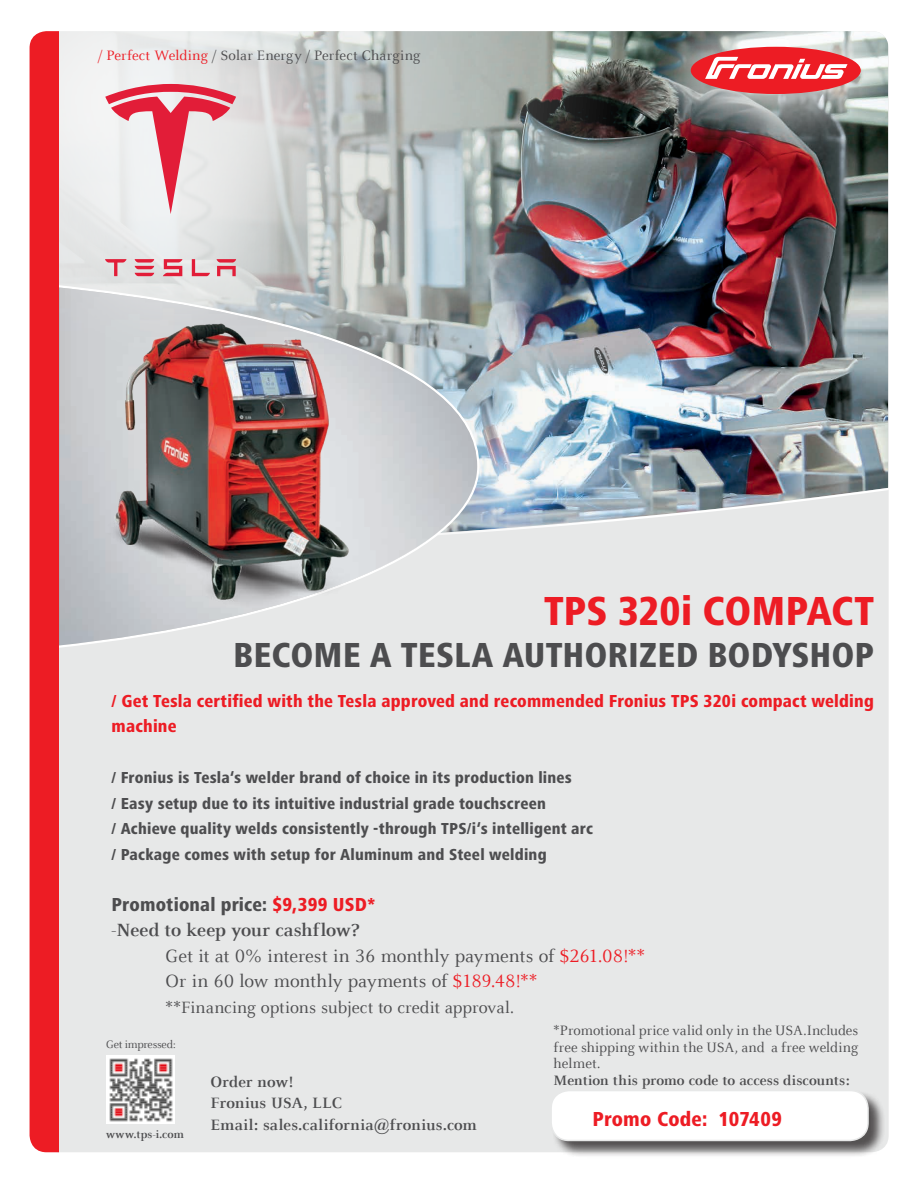
<style>
.page{position:relative;width:918px;height:1188px;background:#fff}
.page>*{position:absolute;margin:0;border:0;box-sizing:border-box;transform-origin:0 0}
.t1{font:800 condensed 42px "Frutiger Next LTW1 G";color:#ed1c24}
.t2{font:800 condensed 36px "Frutiger Next LTW1 G";color:#4d4d4f}
.t3{font:800 condensed 21px "Frutiger Next LTW1 G";letter-spacing:.01em;color:#ed1c24}
.t4{font:19.5px/25.5px "Celeste Offc Pro";letter-spacing:-.005em;color:#4d4d4f}
.t5{font:800 condensed 19.5px "Frutiger Next LTW1 G";letter-spacing:.01em;color:#4d4d4f}
.t6{font:800 condensed 18px/25.5px "Frutiger Next LTW1 G";letter-spacing:.01em;color:#ed1c24}
.t7{font:18px "Celeste Offc Pro";color:#4d4d4f}
.t8{font:800 condensed 16.5px/25.5px "Frutiger Next LTW1 G";letter-spacing:.015em;color:#4d4d4f}
.t9{font:700 16.5px/21.8px "Celeste Offc Pro";letter-spacing:.015em;color:#4d4d4f}
.t10{font:15px/16.5px "Celeste Offc Pro";letter-spacing:.005em;color:#4d4d4f;text-align:justify}
.t11{font:700 15px "Celeste Offc Pro";letter-spacing:.005em;color:#4d4d4f}
.t12{font:700 12px "Celeste Offc Pro";letter-spacing:.01em;color:#4d4d4f}
.t13{font:11.85px "Celeste Offc Pro";letter-spacing:-.02em;color:#4d4d4f}
.s1{color:#ed1c24}
.s2{font-weight:700}
</style>
<div class="page">
<div style="left:42px;top:31px;width:847px;height:1121px;background:#e7e8e8;border-radius:17px"></div>
<img style="left:396px;top:31px;width:493px;height:501px">
<svg style="left:59px;top:283px;width:422px;height:365px"></svg>
<div style="left:625px;top:0;width:293px;height:162px;background:#fff;opacity:.75"></div>
<div style="left:691px;top:47px;width:170px;height:47px;background:#ed1c24;border-radius:50%"></div>
<svg style="left:705px;top:57px;width:143px;height:22px"></svg>
<img style="left:90px;top:374px;width:298px;height:263px">
<img style="left:106px;top:1056px;width:68px;height:68px">
<div style="left:0;top:0;width:396px;height:374px;background:#fff;opacity:.59"></div>
<svg style="left:105px;top:84px;width:131px;height:130px"></svg>
<svg style="left:105px;top:259px;width:22px;height:17px"></svg>
<svg style="left:192px;top:259px;width:18px;height:17px"></svg>
<svg style="left:163px;top:259px;width:19px;height:17px"></svg>
<svg style="left:135px;top:259px;width:19px;height:17px"></svg>
<svg style="left:217px;top:259px;width:19px;height:17px"></svg>
<div style="left:30px;top:31px;width:29px;height:1121px;background:#ed1c24"></div>
<div style="left:551px;top:1091px;width:335px;height:68px;background:#231f20;opacity:.75"></div>
<div style="left:551px;top:1091px;width:317px;height:49px;background:#fff;border-radius:18px"></div>
<div style="left:550px;top:1090px;width:319px;height:51px;border:2px solid #e7e8e8;border-radius:18px"></div>
<p class="t10" style="left:98px;top:47px;width:324px"><span class="s1">/ Perfect Welding</span> / Solar Energy / Perfect Charging</p>
<h1 class="t1" style="left:544px;top:587px;width:332px">TPS 320i COMPACT</h1>
<h2 class="t2" style="left:233px;top:634px;width:642px">BECOME A TESLA AUTHORIZED BODYSHOP</h2>
<p class="t6" style="left:112px;top:688px;width:764px">/ Get Tesla certified with the Tesla approved and recommended Fronius TPS 320i compact welding machine</p>
<p class="t8" style="left:112px;top:765px;width:483px">/ Fronius is Tesla‘s welder brand of choice in its production lines<br>/ Easy setup due to its intuitive industrial grade touchscreen<br>/ Achieve quality welds consistently -through TPS/i‘s intelligent arc / Package comes with setup for Aluminum and Steel welding</p>
<p class="t5" style="left:112px;top:893px;width:265px">Promotional price: <span class="s1">$9,399 USD*</span></p>
<p class="t4" style="left:166px;top:917px;width:480px;text-indent:-54px"><span class="s2">-Need to keep your cashflow?<br></span>Get it at 0% interest in 36 monthly payments of <span class="s1">$261.08!**<br></span>Or in 60 low monthly payments of <span class="s1">$189.48!**</span></p>
<p class="t7" style="left:166px;top:996px;width:350px">**Financing options subject to credit approval.</p>
<p class="t13" style="left:106px;top:1037px;width:71px">Get impressed:</p>
<p class="t12" style="left:106px;top:1126px;width:79px">www.tps-i.com</p>
<p class="t9" style="left:210px;top:1070px;width:268px">Order now!<br>Fronius USA, LLC<br>Email: sales.california@fronius.com</p>
<p class="t10" style="left:554px;top:1022px;width:306px">*Promotional price valid only in the USA.Includes free shipping within the USA, and a free welding helmet.</p>
<p class="t11" style="left:554px;top:1071px;width:297px">Mention this promo code to access discounts:</p>
<p class="t3" style="left:593px;top:1107px;width:191px">Promo Code: 107409</p>
</div>
